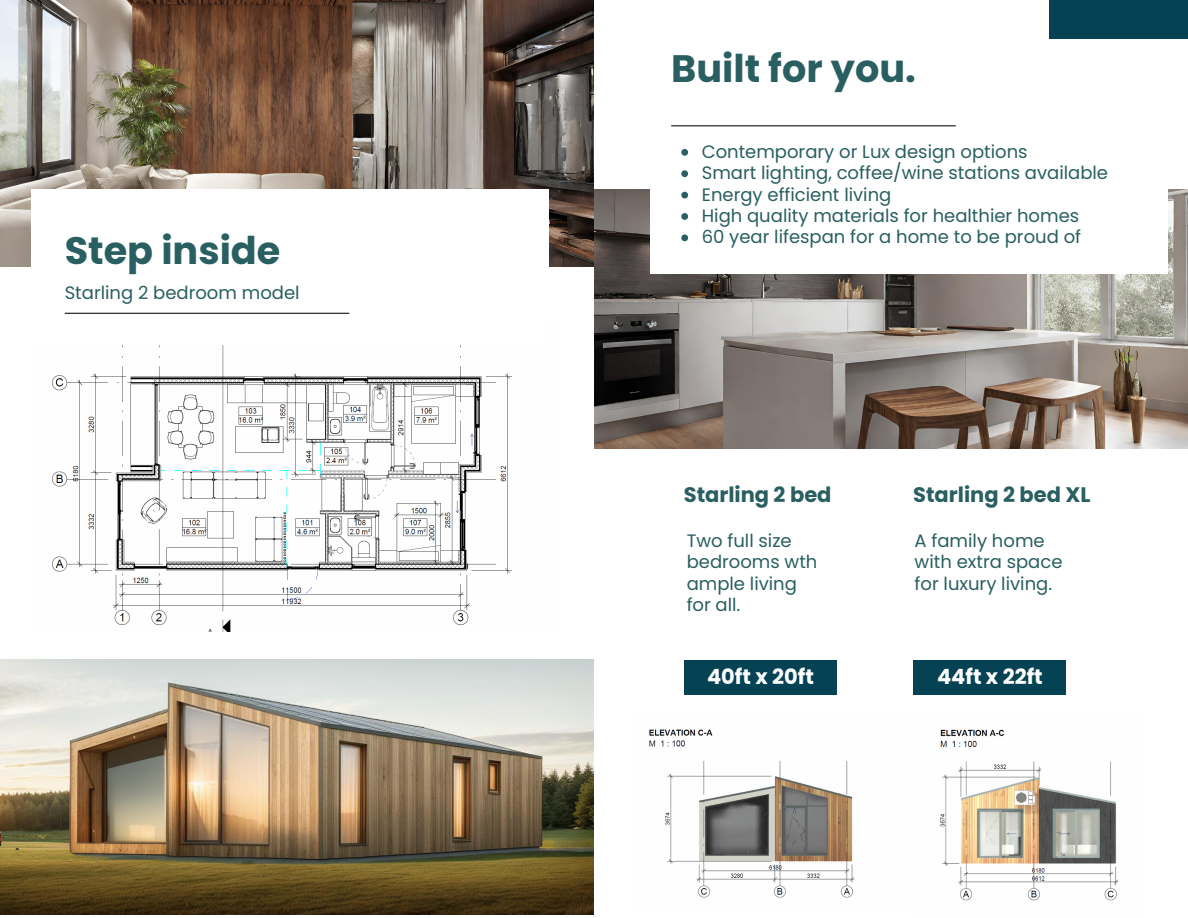
<style>
.page{position:relative;width:1188px;height:918px;background:#fff}
.page>*{position:absolute;margin:0;border:0;box-sizing:border-box;transform-origin:0 0}
.t1{font:700 38.25px "Poppins";color:#295f61}
.t2{font:700 21px "Poppins";color:#295f61}
.t3{font:700 21px "Poppins";color:#fff}
.t4{font:18px/21.3px "Poppins";color:#295f61}
</style>
<div class="page">
<img style="left:0;top:0;width:594px;height:267px">
<img style="left:594px;top:189px;width:594px;height:260px">
<img style="left:52px;top:345px;width:460px;height:286px">
<div style="left:32px;top:189px;width:517px;height:155px;background:#fff"></div>
<div style="left:650px;top:105px;width:518px;height:169px;background:#fff"></div>
<hr style="left:65px;top:313px;width:284px;height:1px;background:#101417">
<hr style="left:671px;top:125px;width:285px;height:1px;background:#101417">
<div style="left:1049px;top:0;width:139px;height:39px;background:#054253"></div>
<div style="left:684px;top:660px;width:153px;height:35px;background:#054253"></div>
<div style="left:913px;top:660px;width:153px;height:35px;background:#054253"></div>
<svg style="left:681px;top:149px;width:7px;height:7px"></svg>
<svg style="left:681px;top:170px;width:7px;height:7px"></svg>
<svg style="left:681px;top:192px;width:7px;height:6px"></svg>
<svg style="left:681px;top:213px;width:7px;height:7px"></svg>
<svg style="left:681px;top:234px;width:7px;height:7px"></svg>
<img style="left:0;top:659px;width:594px;height:255px">
<img style="left:649px;top:729px;width:206px;height:169px">
<img style="left:940px;top:729px;width:179px;height:172px">
<p class="t1" style="left:65px;top:224px;width:217px">Step inside</p>
<p class="t4" style="left:65px;top:282px;width:236px">Starling 2 bedroom model</p>
<p class="t1" style="left:671px;top:42px;width:246px">Built for you.</p>
<p class="t4" style="left:702px;top:141px;width:327px">Contemporary or Lux design options</p>
<h2 class="t4" style="left:702px;top:162px;width:408px">Smart lighting, coffee/wine stations available</h2>
<h2 class="t4" style="left:702px;top:184px;width:191px">Energy efficient living</h2>
<p class="t4" style="left:702px;top:205px;width:379px">High quality materials for healthier homes</p>
<p class="t4" style="left:702px;top:227px;width:381px">60 year lifespan for a home to be proud of</p>
<h1 class="t2" style="left:684px;top:480px;width:149px">Starling 2 bed</h1>
<p class="t2" style="left:913px;top:480px;width:179px">Starling 2 bed XL</p>
<p class="t4" style="left:687px;top:530px;width:132px">Two full size bedrooms wth ample living for all.</p>
<h2 class="t4" style="left:915px;top:530px;width:149px">A family home with extra space for luxury living.</h2>
<p class="t3" style="left:707px;top:662px;width:108px">40ft x 20ft</p>
<p class="t3" style="left:937px;top:662px;width:107px">44ft x 22ft</p>
</div>
